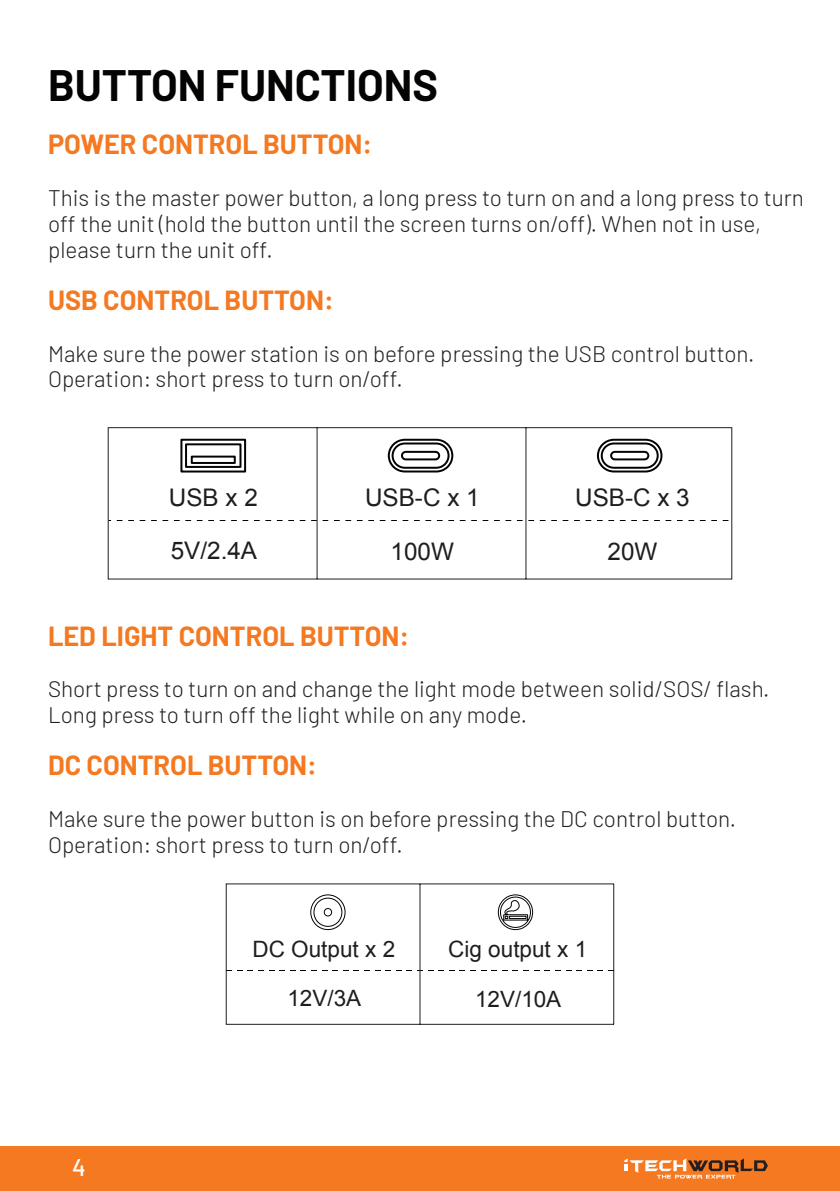
<style>
.page{position:relative;width:840px;height:1191px;background:#fff}
.page>*{position:absolute;margin:0;border:0;box-sizing:border-box;transform-origin:0 0}
.t1{font:700 43px "Barlow";color:#040503}
.t2{font:700 27px "Barlow";color:#f47921}
.t3{font:24.2px "Arial";color:#201d1e}
.t4{font:500 24px "Barlow";color:#fff}
.t5{font:300 22.6px/25.8px "Barlow";color:#231f20}
.t6{font:22.4px "Arial";color:#201d1e}
</style>
<div class="page">
<div style="left:0;top:1146px;width:839px;height:45px;background:#f47921"></div>
<svg style="left:624px;top:1158px;width:143px;height:21px"></svg>
<hr style="left:839px;top:1146px;width:1px;height:45px;background:#f47921">
<svg style="left:108px;top:427px;width:623px;height:152px"></svg>
<svg style="left:386px;top:437px;width:277px;height:36px"></svg>
<svg style="left:179px;top:438px;width:68px;height:35px"></svg>
<svg style="left:226px;top:883px;width:388px;height:141px"></svg>
<svg style="left:310px;top:894px;width:223px;height:36px"></svg>
<h1 class="t1" style="left:48px;top:54px;width:391px">BUTTON FUNCTIONS</h1>
<p class="t2" style="left:48px;top:125px;width:326px">POWER CONTROL BUTTON:</p>
<p class="t5" style="left:48px;top:183px;width:757px">This is the master power button, a long press to turn on and a long press to turn off the unit (hold the button until the screen turns on/off). When not in use, please turn the unit off.</p>
<p class="t2" style="left:48px;top:280px;width:287px">USB CONTROL BUTTON:</p>
<p class="t5" style="left:48px;top:339px;width:707px">Make sure the power station is on before pressing the USB control button.<br>Operation: short press to turn on/off.</p>
<p class="t3" style="left:169px;top:482px;width:90px">USB x 2</p>
<p class="t3" style="left:365px;top:482px;width:116px">USB-C x 1</p>
<p class="t3" style="left:575px;top:482px;width:116px">USB-C x 3</p>
<p class="t3" style="left:171px;top:535px;width:88px">5V/2.4A</p>
<p class="t3" style="left:390px;top:536px;width:65px">100W</p>
<p class="t3" style="left:607px;top:536px;width:51px">20W</p>
<p class="t2" style="left:48px;top:616px;width:362px">LED LIGHT CONTROL BUTTON:</p>
<p class="t5" style="left:48px;top:674px;width:722px">Short press to turn on and change the light mode between solid/SOS/ flash.<br>Long press to turn off the light while on any mode.</p>
<p class="t2" style="left:48px;top:745px;width:270px">DC CONTROL BUTTON:</p>
<p class="t5" style="left:48px;top:804px;width:689px">Make sure the power button is on before pressing the DC control button.<br>Operation: short press to turn on/off.</p>
<p class="t4" style="left:72px;top:1150px;width:15px">4</p>
<p class="t6" style="left:252px;top:934px;width:144px">DC Output x 2</p>
<p class="t6" style="left:448px;top:934px;width:140px">Cig output x 1</p>
<p class="t6" style="left:287px;top:983px;width:75px">12V/3A</p>
<p class="t6" style="left:475px;top:984px;width:88px">12V/10A</p>
</div>
